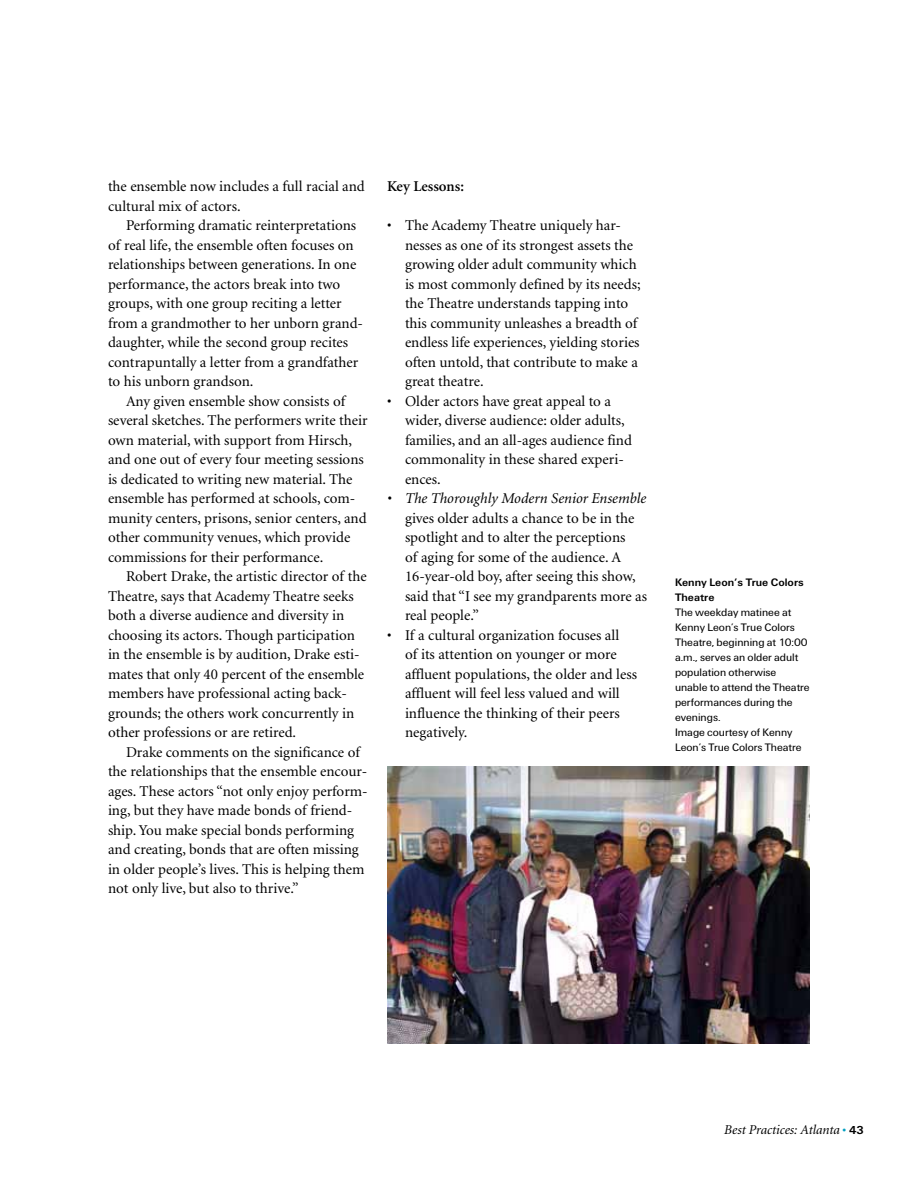
<style>
.page{position:relative;width:918px;height:1188px;background:#fff}
.page>*{position:absolute;margin:0;border:0;box-sizing:border-box;transform-origin:0 0}
.t1{font:15px/19.5px "Minion";color:#000}
.t2{font:italic 15px "Minion";color:#000}
.t3{font:600 15px "Minion";color:#000}
.t4{font:italic 13.5px "Minion";color:#000}
.t5{font:11.25px/15px "U55";color:#000}
.t6{font:11.25px/15px "U65";color:#000}
.s1{font-weight:700;font-style:normal;font-size:12px;color:#009fc2}
.s2{font-family:"U65";font-style:normal;font-size:12px}
</style>
<div class="page">
<img style="left:387px;top:767px;width:423px;height:277px">
<p class="t1" style="left:108px;top:177px;width:258px">the ensemble now includes a full racial and cultural mix of actors.</p>
<p class="t1" style="left:108px;top:216px;width:257px;text-indent:18px">Performing dramatic reinterpretations of real life, the ensemble often focuses on relationships between generations. In one performance, the actors break into two groups, with one group reciting a letter from a grandmother to her unborn grand&shy;daughter, while the second group recites contrapuntally a letter from a grandfather to his unborn grandson.</p>
<p class="t1" style="left:108px;top:392px;width:261px;text-indent:18px">Any given ensemble show consists of several sketches. The performers write their own material, with support from Hirsch, and one out of every four meeting sessions is dedicated to writing new material. The ensemble has performed at schools, com&shy;munity centers, prisons, senior centers, and other community venues, which provide commissions for their performance.</p>
<p class="t1" style="left:108px;top:567px;width:260px;text-indent:18px">Robert Drake, the artistic director of the Theatre, says that Academy Theatre seeks both a diverse audience and diversity in choosing its actors. Though participation in the ensemble is by audition, Drake esti&shy;mates that only 40 percent of the ensemble members have professional acting back&shy;grounds; the others work concurrently in other professions or are retired.</p>
<p class="t1" style="left:108px;top:743px;width:261px;text-indent:18px">Drake comments on the significance of the relationships that the ensemble encour&shy;ages. These actors “not only enjoy perform&shy;ing, but they have made bonds of friend&shy;ship. You make special bonds performing and creating, bonds that are often missing in older people’s lives. This is helping them not only live, but also to thrive.”</p>
<p class="t3" style="left:387px;top:179px;width:79px">Key Lessons:</p>
<p class="t1" style="left:405px;top:216px;width:237px;text-indent:-18px">• The Academy Theatre uniquely har&shy;nesses as one of its strongest assets the growing older adult community which is most commonly defined by its needs; the Theatre understands tapping into this community unleashes a breadth of endless life experiences, yielding stories often untold, that contribute to make a great theatre.</p>
<p class="t1" style="left:405px;top:392px;width:229px;text-indent:-18px">• Older actors have great appeal to a wider, diverse audience: older adults, families, and an all-ages audience find commonality in these shared experi&shy;ences.</p>
<p class="t2" style="left:387px;top:491px;width:261px">• The Thoroughly Modern Senior Ensemble</p>
<p class="t1" style="left:405px;top:509px;width:244px">gives older adults a chance to be in the spotlight and to alter the perceptions<br>of aging for some of the audience. A 16-year-old boy, after seeing this show, said that “I see my grandparents more as real people.”</p>
<p class="t1" style="left:405px;top:626px;width:234px;text-indent:-18px">• If a cultural organization focuses all<br>of its attention on younger or more affluent populations, the older and less affluent will feel less valued and will influence the thinking of their peers negatively.</p>
<p class="t6" style="left:675px;top:576px;width:130px">Kenny Leon’s True Colors<br>Theatre</p>
<p class="t5" style="left:675px;top:606px;width:136px">The weekday matinee at<br>Kenny Leon’s True Colors<br>Theatre, beginning at 10:00 a.m., serves an older adult population otherwise unable to attend the Theatre performances during the evenings.<br>Image courtesy of Kenny<br>Leon’s True Colors Theatre</p>
<p class="t4" style="left:724px;top:1123px;width:141px">Best Practices: Atlanta <span class="s1">•</span> <span class="s2">43</span></p>
</div>
